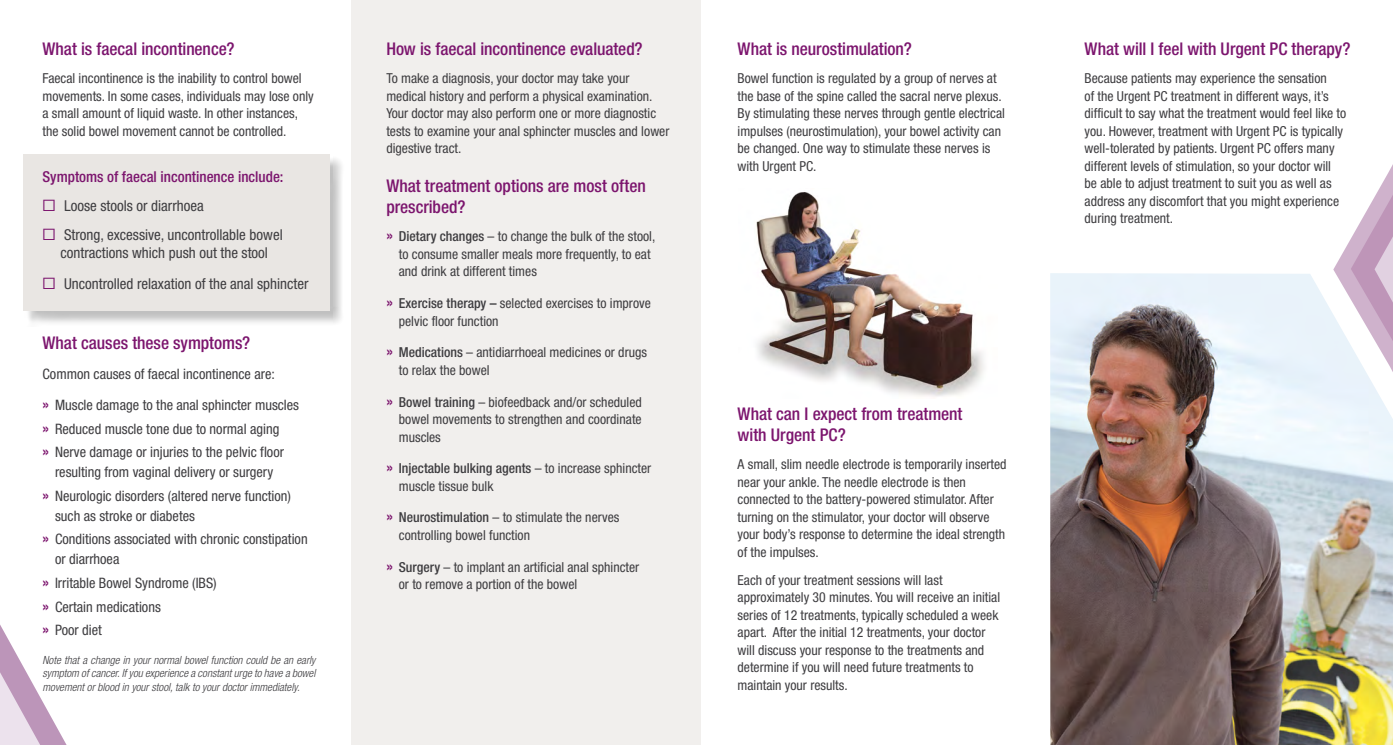
<style>
.page{position:relative;width:1393px;height:745px;background:#fff}
.page>*{position:absolute;margin:0;border:0;box-sizing:border-box;transform-origin:0 0}
.t1{font:500 condensed 17.5px/21px "Helvetica Neue LT Std";letter-spacing:-.005em;color:#7c156e}
.t2{font:condensed 15px/18px "Helvetica Neue LT Std";color:#3e3d40;text-align:center}
.t3{font:500 condensed 15px "Helvetica Neue LT Std";color:#7c156e}
.t4{font:condensed 14.38px/23.5px "Helvetica Neue LT Std";color:#3e3d40}
.t5{font:condensed 13.75px/17.5px "Helvetica Neue LT Std";color:#3e3d40}
.t6{font:italic 300 condensed 11.25px/13.8px "Helvetica Neue LT Std";color:#3e3d40;text-align:justify}
.s1{font-family:"Apex New";font-stretch:normal;color:#7c156e}
.s2{font-weight:500;font-size:16.25px;color:#7c156e}
.s3{font-weight:500}
</style>
<div class="page">
<div style="left:351px;top:0;width:351px;height:744px;background:#f1efed"></div>
<svg style="left:0;top:625px;width:66px;height:119px"></svg>
<div style="left:25px;top:156px;width:320px;height:170px;background:#000;opacity:.25"></div>
<div style="left:23px;top:154px;width:306px;height:156px;background:#e9e6e3"></div>
<img style="left:756px;top:192px;width:228px;height:205px">
<img style="left:1050px;top:273px;width:343px;height:471px">
<svg style="left:1333px;top:164px;width:60px;height:345px"></svg>
<p class="t1" style="left:43px;top:38px;width:194px">What is faecal incontinence?</p>
<p class="t5" style="left:43px;top:69px;width:273px">Faecal incontinence is the inability to control bowel movements. In some cases, individuals may lose only a small amount of liquid waste. In other instances, the solid bowel movement cannot be controlled.</p>
<p class="t3" style="left:43px;top:168px;width:242px">Symptoms of faecal incontinence include:</p>
<p class="t2" style="left:43px;top:196px;width:163px"><span class="s1">□</span> Loose stools or diarrhoea</p>
<p class="t2" style="left:43px;top:225px;width:242px"><span class="s1">□</span> Strong, excessive, uncontrollable bowel contractions which push out the stool</p>
<p class="t2" style="left:43px;top:275px;width:267px"><span class="s1">□</span> Uncontrolled relaxation of the anal sphincter</p>
<p class="t1" style="left:43px;top:331px;width:209px">What causes these symptoms?</p>
<p class="t4" style="left:43px;top:358px;width:258px;line-height:30.6px">Common causes of faecal incontinence are:<br><span class="s2">»</span> Muscle damage to the anal sphincter muscles</p>
<p class="t4" style="left:43px;top:416px;width:243px"><span class="s2">»</span> Reduced muscle tone due to normal aging <span class="s2">»</span> Nerve damage or injuries to the pelvic floor</p>
<p class="t4" style="left:43px;top:460px;width:250px;text-align:center">resulting from vaginal delivery or surgery<br><span class="s2">»</span> Neurologic disorders (altered nerve function)</p>
<p class="t4" style="left:43px;top:503px;width:267px;text-indent:13px">such as stroke or diabetes<br><span class="s2">»</span> Conditions associated with chronic constipation</p>
<p class="t4" style="left:43px;top:547px;width:176px;text-indent:13px">or diarrhoea<br><span class="s2">»</span> Irritable Bowel Syndrome (IBS) <span class="s2">»</span> Certain medications<br><span class="s2">»</span> Poor diet</p>
<p class="t6" style="left:43px;top:652px;width:274px">Note that a change in your normal bowel function could be an early symptom of cancer. If you experience a constant urge to have a bowel movement or blood in your stool, talk to your doctor immediately.</p>
<p class="t1" style="left:386px;top:38px;width:258px">How is faecal incontinence evaluated?</p>
<p class="t5" style="left:386px;top:69px;width:285px">To make a diagnosis, your doctor may take your medical history and perform a physical examination.<br>Your doctor may also perform one or more diagnostic tests to examine your anal sphincter muscles and lower digestive tract.</p>
<p class="t1" style="left:386px;top:175px;width:261px">What treatment options are most often prescribed?</p>
<p class="t5" style="left:399px;top:227px;width:258px;text-indent:-13px"><span class="s2">»</span> <span class="s3">Dietary changes</span> – to change the bulk of the stool, to consume smaller meals more frequently, to eat and drink at different times</p>
<p class="t5" style="left:399px;top:294px;width:253px;text-indent:-13px"><span class="s2">»</span> <span class="s3">Exercise therapy –</span> selected exercises to improve pelvic floor function</p>
<p class="t5" style="left:399px;top:343px;width:250px;text-indent:-13px"><span class="s2">»</span> <span class="s3">Medications</span> – antidiarrhoeal medicines or drugs to relax the bowel</p>
<p class="t5" style="left:399px;top:392px;width:244px;text-align:justify;text-indent:-13px"><span class="s2">»</span> <span class="s3">Bowel training</span> – biofeedback and/or scheduled bowel movements to strengthen and coordinate muscles</p>
<p class="t5" style="left:399px;top:459px;width:254px;text-indent:-13px"><span class="s2">»</span> <span class="s3">Injectable bulking agents</span> – to increase sphincter muscle tissue bulk</p>
<p class="t5" style="left:399px;top:508px;width:222px;text-indent:-13px"><span class="s2">»</span> <span class="s3">Neurostimulation</span> – to stimulate the nerves controlling bowel function</p>
<p class="t5" style="left:399px;top:557px;width:242px;text-indent:-13px"><span class="s2">»</span> <span class="s3">Surgery</span> – to implant an artificial anal sphincter or to remove a portion of the bowel</p>
<p class="t1" style="left:737px;top:38px;width:176px">What is neurostimulation?</p>
<p class="t5" style="left:737px;top:69px;width:269px">Bowel function is regulated by a group of nerves at the base of the spine called the sacral nerve plexus.<br>By stimulating these nerves through gentle electrical impulses (neurostimulation), your bowel activity can be changed. One way to stimulate these nerves is with Urgent PC.</p>
<p class="t1" style="left:737px;top:402px;width:226px">What can I expect from treatment with Urgent PC?</p>
<p class="t5" style="left:737px;top:455px;width:270px">A small, slim needle electrode is temporarily inserted near your ankle. The needle electrode is then connected to the battery-powered stimulator. After turning on the stimulator, your doctor will observe your body’s response to determine the ideal strength of the impulses.</p>
<p class="t5" style="left:737px;top:570px;width:264px">Each of your treatment sessions will last approximately 30 minutes. You will receive an initial series of 12 treatments, typically scheduled a week apart. After the initial 12 treatments, your doctor will discuss your response to the treatments and determine if you will need future treatments to maintain your results.</p>
<p class="t1" style="left:1084px;top:38px;width:267px">What will I feel with Urgent PC therapy?</p>
<p class="t5" style="left:1084px;top:69px;width:263px">Because patients may experience the sensation<br>of the Urgent PC treatment in different ways, it’s difficult to say what the treatment would feel like to you. However, treatment with Urgent PC is typically well-tolerated by patients. Urgent PC offers many different levels of stimulation, so your doctor will be able to adjust treatment to suit you as well as address any discomfort that you might experience during treatment.</p>
</div>
